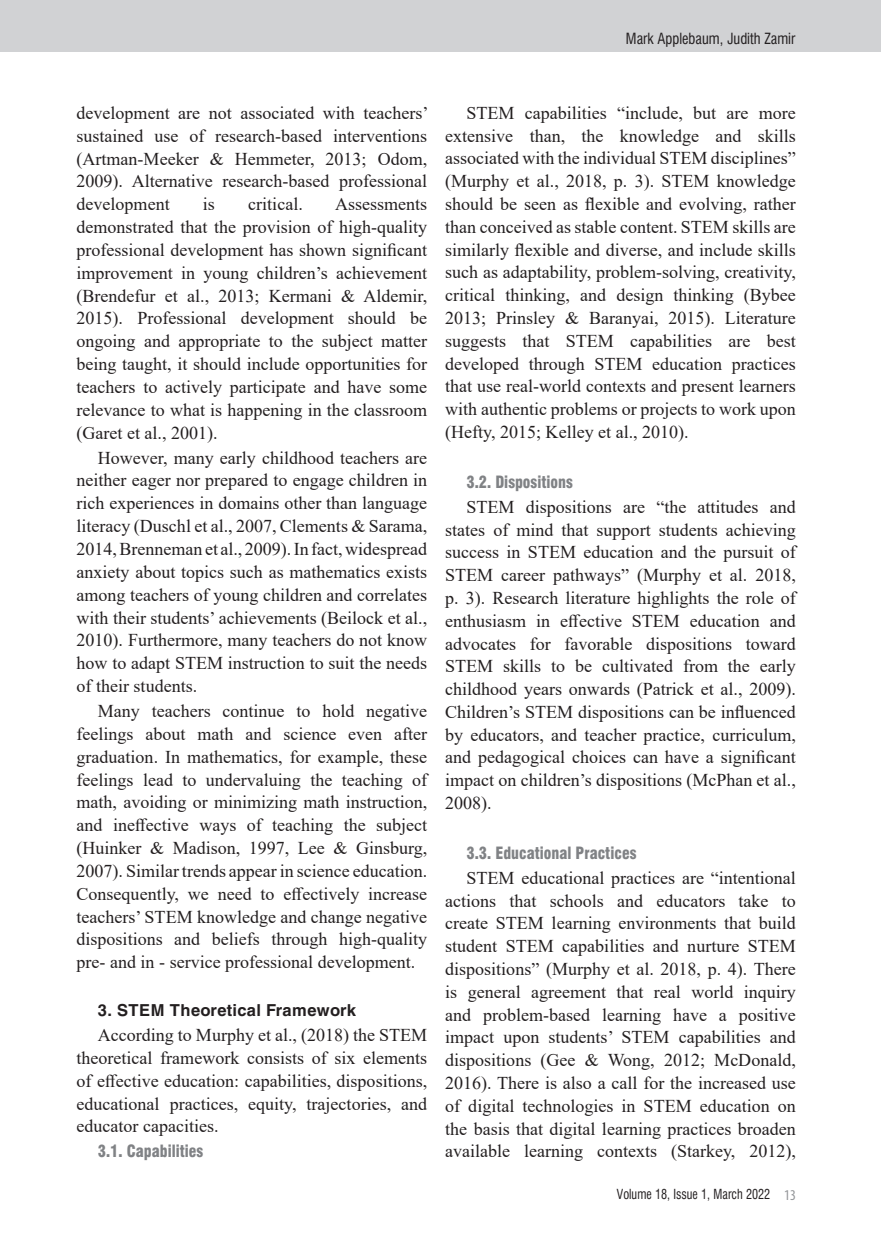
<style>
.page{position:relative;width:881px;height:1251px;background:#fff}
.page>*{position:absolute;margin:0;border:0;box-sizing:border-box;transform-origin:0 0}
._1__Noi_dung{font:18px/22.8px "Times New Roman";color:#231f20;text-align:justify}
._1__Muc_1_1{font:16.5px "UTM Swiss 721 Black Condensed";color:#808285;scale:.93 1}
._1__Muc_1{font:700 16.5px "UTM Helve";color:#231f20}
.Header-tenTG{font:15px "UTM Swiss Condensed";color:#231f20}
.t1{font:13.5px "UTM Swiss Condensed";color:#231f20;scale:.9 1}
.s1{font-family:"Myriad Pro";font-stretch:condensed;font-size:15px;color:#939598}
</style>
<div class="page">
<div style="left:0;top:0;width:880px;height:51px;background:#d1d2d4"></div>
<p class="Header-tenTG" style="left:625px;top:27px;width:171px">Mark Applebaum, Judith Zamir</p>
<p class="_1__Noi_dung" style="left:77px;top:101px;width:353px">development are not associated with teachers’ sustained use of research-based interventions (Artman-Meeker &amp; Hemmeter, 2013; Odom, 2009). Alternative research-based professional development</p>
<p class="_1__Noi_dung" style="left:203px;top:192px;width:14px">is</p>
<p class="_1__Noi_dung" style="left:248px;top:192px;width:56px">critical.</p>
<p class="_1__Noi_dung" style="left:77px;top:192px;width:352px;text-indent:258px">Assessments demonstrated that the provision of high-quality professional development has shown significant improvement in young children’s achievement (Brendefur et al., 2013; Kermani &amp; Aldemir, 2015). Professional development should be ongoing and appropriate to the subject matter being taught, it should include opportunities for teachers to actively participate and have some relevance to what is happening in the classroom (Garet et al., 2001).</p>
<p class="_1__Noi_dung" style="left:77px;top:445px;width:352px;text-indent:21px">However, many early childhood teachers are neither eager nor prepared to engage children in rich experiences in domains other than language literacy (Duschl et al., 2007, Clements &amp; Sarama, 2014, Brenneman et al., 2009). In fact, widespread anxiety about topics such as mathematics exists among teachers of young children and correlates with their students’ achievements (Beilock et al., 2010). Furthermore, many teachers do not know how to adapt STEM instruction to suit the needs of their students.</p>
<p class="_1__Noi_dung" style="left:77px;top:698px;width:352px;text-indent:21px">Many teachers continue to hold negative feelings about math and science even after graduation. In mathematics, for example, these feelings lead to undervaluing the teaching of math, avoiding or minimizing math instruction, and ineffective ways of teaching the subject (Huinker &amp; Madison, 1997, Lee &amp; Ginsburg, 2007). Similar trends appear in science education.<br>Consequently, we need to effectively increase teachers’ STEM knowledge and change negative dispositions and beliefs through high-quality pre- and in - service professional development.</p>
<p class="_1__Muc_1" style="left:98px;top:996px;width:260px">3. STEM Theoretical Framework</p>
<p class="_1__Noi_dung" style="left:77px;top:1022px;width:352px;text-indent:21px">According to Murphy et al., (2018) the STEM theoretical framework consists of six elements of effective education: capabilities, dispositions, educational practices, equity, trajectories, and educator capacities.</p>
<p class="_1__Muc_1_1" style="left:98px;top:1138px;width:115px">3.1. Capabilities</p>
<p class="_1__Noi_dung" style="left:445px;top:101px;width:352px;text-indent:21px">STEM capabilities “include, but are more extensive than, the knowledge and skills associated with the individual STEM disciplines” (Murphy et al., 2018, p. 3). STEM knowledge should be seen as flexible and evolving, rather than conceived as stable content. STEM skills are similarly flexible and diverse, and include skills such as adaptability, problem-solving, creativity, critical thinking, and design thinking (Bybee 2013; Prinsley &amp; Baranyai, 2015). Literature suggests that STEM capabilities are best developed through STEM education practices that use real-world contexts and present learners with authentic problems or projects to work upon (Hefty, 2015; Kelley et al., 2010).</p>
<p class="_1__Muc_1_1" style="left:466px;top:469px;width:116px">3.2. Dispositions</p>
<p class="_1__Noi_dung" style="left:445px;top:494px;width:352px;text-indent:21px">STEM dispositions are “the attitudes and states of mind that support students achieving success in STEM education and the pursuit of STEM career pathways” (Murphy et al. 2018, p. 3). Research literature highlights the role of enthusiasm in effective STEM education and advocates for favorable dispositions toward STEM skills to be cultivated from the early childhood years onwards (Patrick et al., 2009).<br>Children’s STEM dispositions can be influenced by educators, and teacher practice, curriculum, and pedagogical choices can have a significant impact on children’s dispositions (McPhan et al., 2008).</p>
<p class="_1__Muc_1_1" style="left:466px;top:840px;width:184px">3.3. Educational Practices</p>
<p class="_1__Noi_dung" style="left:445px;top:865px;width:352px;text-indent:21px">STEM educational practices are “intentional actions that schools and educators take to create STEM learning environments that build student STEM capabilities and nurture STEM dispositions” (Murphy et al. 2018, p. 4). There is general agreement that real world inquiry and problem-based learning have a positive impact upon students’ STEM capabilities and dispositions (Gee &amp; Wong, 2012; McDonald, 2016). There is also a call for the increased use of digital technologies in STEM education on the basis that digital learning practices broaden available learning contexts (Starkey, 2012),</p>
<p class="t1" style="left:616px;top:1183px;width:200px">Volume 18, Issue 1, March 2022 <span class="s1">13</span></p>
</div>
